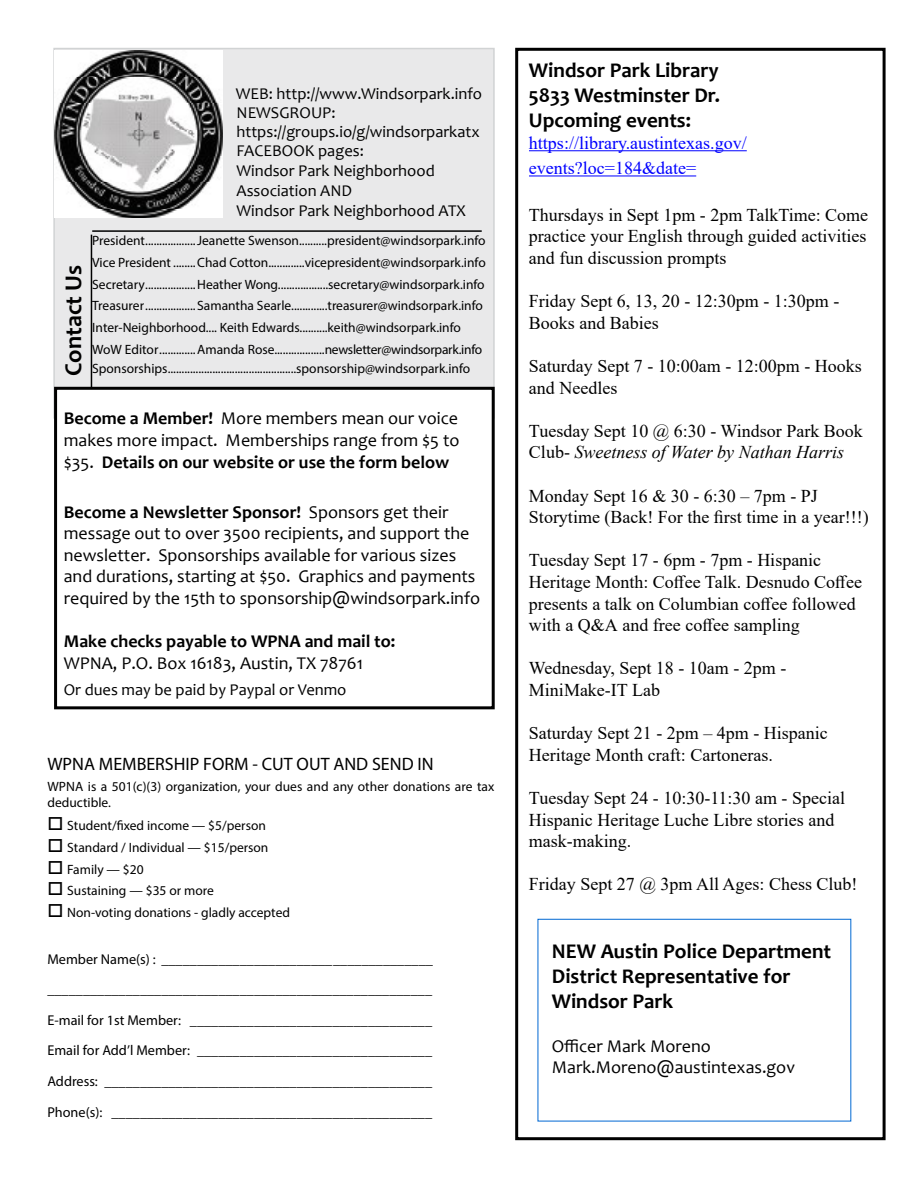
<style>
.page{position:relative;width:918px;height:1188px;background:#fff}
.page>*{position:absolute;margin:0;border:0;box-sizing:border-box;transform-origin:0 0}
.t1{font:700 24px "Candara";color:#000}
.t2{font:700 21px/25.2px "Candara";color:#000;text-align:justify}
.t3{font:18px/21.6px "Times New Roman";color:#000}
.t4{font:18px/21.6px "Candara";color:#000}
.t5{font:18px/25.2px "Times New Roman";color:#00f}
.t6{font:18px "Myriad Pro";color:#000}
.t7{font:700 18px "Candara";color:#000}
.t8{font:16.5px/19.5px "Candara";color:#000}
.t9{font:14.25px/30.6px "Myriad Pro";color:#000;text-align:justify}
.t10{font:13.5px/21.9px "Myriad Pro";color:#000}
.s1{font-weight:700}
.s2{font-style:italic}
</style>
<div class="page">
<div style="left:53px;top:48px;width:442px;height:371px;background:#e9e9ea;border:2px solid #d1d3d4"></div>
<hr style="left:92px;top:230px;width:390px;height:2px;background:#000">
<hr style="left:91px;top:235px;width:1px;height:174px;background:#000">
<img style="left:55px;top:51px;width:167px;height:166px">
<div style="left:56px;top:388px;width:437px;height:320px;background:#fff"></div>
<div style="left:54px;top:387px;width:441px;height:322px;border:3px solid #000"></div>
<hr style="left:529px;top:150px;width:218px;height:1px;background:#00f">
<hr style="left:529px;top:176px;width:167px;height:1px;background:#00f">
<div style="left:515px;top:48px;width:371px;height:1092px;border:3px solid #000"></div>
<div style="left:538px;top:919px;width:313px;height:202px;border:1px solid #0068d3"></div>
<p class="t8" style="left:236px;top:84px;width:248px">WEB: http://www.Windsorpark.info<br>NEWSGROUP: https://groups.io/g/windsorparkatx<br>FACEBOOK pages:<br>Windsor Park Neighborhood<br>Association AND<br>Windsor Park Neighborhood ATX</p>
<p class="t10" style="left:92px;top:229px;width:395px">President..................Jeanette Swenson..........president@windsorpark.info Vice President ........Chad Cotton.............vicepresident@windsorpark.info Secretary..................Heather Wong..................secretary@windsorpark.info Treasurer..................Samantha Searle.............treasurer@windsorpark.info Inter-Neighborhood.... Keith Edwards..........keith@windsorpark.info WoW Editor.............Amanda Rose..................newsletter@windsorpark.info</p>
<p class="t10" style="left:92px;top:357px;width:379px">Sponsorships..............................................sponsorship@windsorpark.info</p>
<h3 class="t4" style="left:64px;top:408px;width:397px;text-align:justify"><span class="s1">Become a Member!</span> More members mean our voice makes more impact. Memberships range from $5 to $35. <span class="s1">Details on our website or use the form below</span></h3>
<p class="t4" style="left:64px;top:501px;width:418px"><span class="s1">Become a Newsletter Sponsor!</span> Sponsors get their message out to over 3500 recipients, and support the newsletter. Sponsorships available for various sizes and durations, starting at $50. Graphics and payments required by the 15th to sponsorship@windsorpark.info</p>
<h3 class="t7" style="left:64px;top:630px;width:333px">Make checks payable to WPNA and mail to:</h3>
<h3 class="t4" style="left:64px;top:652px;width:301px">WPNA, P.O. Box 16183, Austin, TX 78761</h3>
<p class="t8" style="left:64px;top:680px;width:284px">Or dues may be paid by Paypal or Venmo</p>
<h1 class="t1" style="left:58px;top:376px;width:112px;rotate:-90deg">Contact Us</h1>
<h3 class="t6" style="left:47px;top:752px;width:388px">WPNA MEMBERSHIP FORM - CUT OUT AND SEND IN</h3>
<p class="t10" style="left:47px;top:778px;width:448px;line-height:16.2px">WPNA is a 501(c)(3) organization, your dues and any other donations are tax deductible.</p>
<p class="t10" style="left:47px;top:815px;width:220px">□ Student/fixed income — $5/person</p>
<p class="t10" style="left:47px;top:836px;width:223px">□ Standard / Individual — $15/person</p>
<p class="t10" style="left:47px;top:858px;width:98px">□ Family — $20</p>
<p class="t10" style="left:47px;top:879px;width:168px">□ Sustaining — $35 or more</p>
<p class="t10" style="left:47px;top:901px;width:244px">□ Non-voting donations - gladly accepted</p>
<p class="t9" style="left:47px;top:943px;width:387px">Member Name(s) : ______________________________________ ______________________________________________________ E-mail for 1st Member: __________________________________ Email for Add’l Member: _________________________________ Address: ______________________________________________ Phone(s): _____________________________________________</p>
<h2 class="t2" style="left:529px;top:57px;width:193px">Windsor Park Library 5833 Westminster Dr.<br>Upcoming events:</h2>
<h3 class="t5" style="left:529px;top:130px;width:219px">https://library.austintexas.gov/ events?loc=184&amp;date=</h3>
<h3 class="t3" style="left:529px;top:203px;width:341px;text-align:justify">Thursdays in Sept 1pm - 2pm TalkTime: Come practice your English through guided activities and fun discussion prompts</h3>
<h3 class="t3" style="left:529px;top:290px;width:312px">Friday Sept 6, 13, 20 - 12:30pm - 1:30pm -<br>Books and Babies</h3>
<h3 class="t3" style="left:529px;top:355px;width:334px">Saturday Sept 7 - 10:00am - 12:00pm - Hooks and Needles</h3>
<h3 class="t3" style="left:529px;top:419px;width:335px">Tuesday Sept 10 @ 6:30 - Windsor Park Book<br>Club- <span class="s2">Sweetness of Water by Nathan Harris</span></h3>
<h3 class="t3" style="left:529px;top:484px;width:341px">Monday Sept 16 &amp; 30 - 6:30 – 7pm - PJ<br>Storytime (Back! For the first time in a year!!!)</h3>
<h3 class="t3" style="left:529px;top:549px;width:335px">Tuesday Sept 17 - 6pm - 7pm - Hispanic Heritage Month: Coffee Talk. Desnudo Coffee presents a talk on Columbian coffee followed with a Q&amp;A and free coffee sampling</h3>
<h3 class="t3" style="left:529px;top:657px;width:259px">Wednesday, Sept 18 - 10am - 2pm -<br>MiniMake-IT Lab</h3>
<h3 class="t3" style="left:529px;top:722px;width:300px">Saturday Sept 21 - 2pm – 4pm - Hispanic<br>Heritage Month craft: Cartoneras.</h3>
<h3 class="t3" style="left:529px;top:787px;width:318px">Tuesday Sept 24 - 10:30-11:30 am - Special<br>Hispanic Heritage Luche Libre stories and mask-making.</h3>
<h3 class="t3" style="left:529px;top:873px;width:330px">Friday Sept 27 @ 3pm All Ages: Chess Club!</h3>
<h2 class="t2" style="left:552px;top:938px;width:281px;text-align:left">NEW Austin Police Department<br>District Representative for<br>Windsor Park</h2>
<h3 class="t4" style="left:552px;top:1035px;width:245px">Officer Mark Moreno<br>Mark.Moreno@austintexas.gov</h3>
</div>
